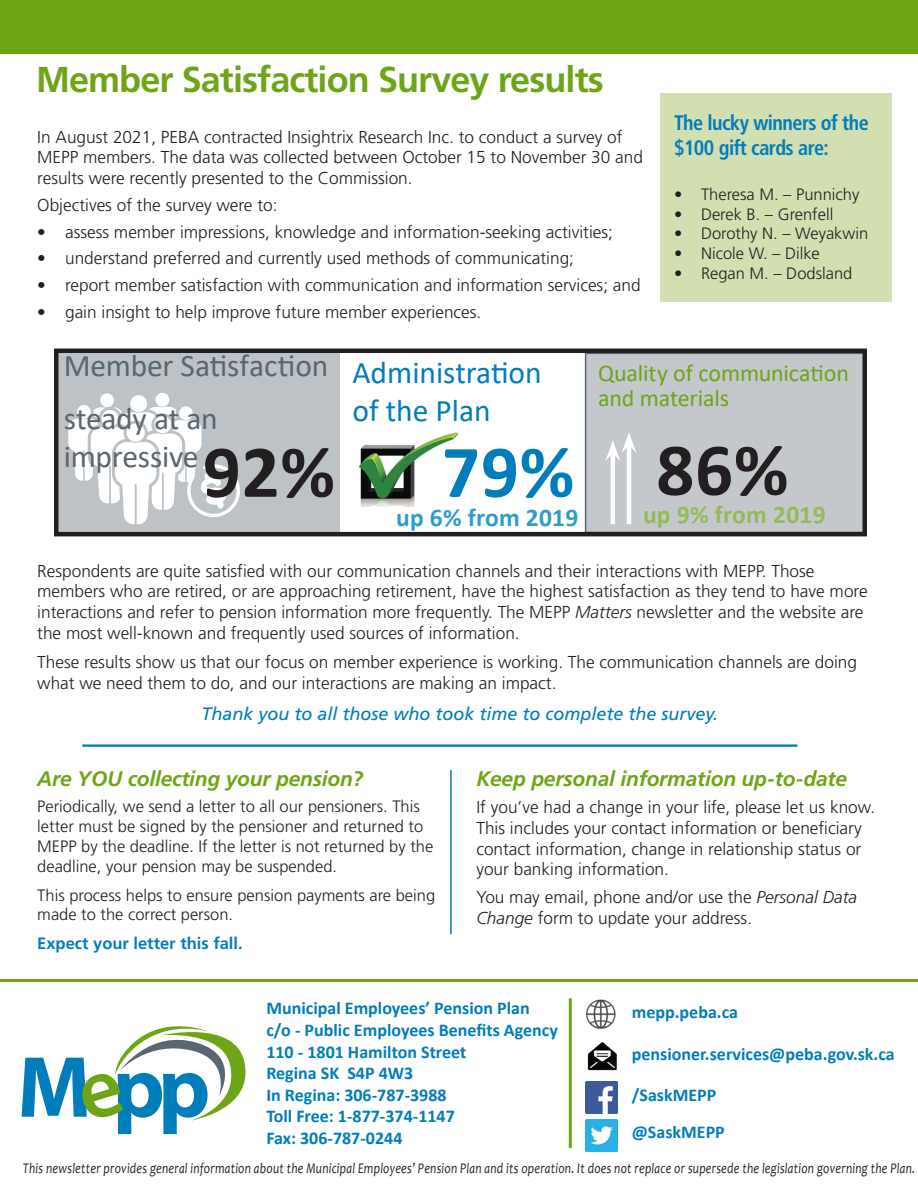
<style>
.page{position:relative;width:918px;height:1188px;background:#fff}
.page>*{position:absolute;margin:0;border:0;box-sizing:border-box;transform-origin:0 0}
.Paragraph_text{font:700 75px "Calibri";color:#231f20}
.Paragraph_text-2{font:700 75px "Calibri";color:#007dbb}
.t1{font:700 36px "Frutiger LT Std";letter-spacing:-.025em;color:#6ea516}
.Paragraph_text-3{font:31.5px/37.8px "Calibri";letter-spacing:-.01em;color:#5a6670}
.Main_Title{font:31.5px "Calibri";color:#007dbb}
.Paragraph_text-4{font:700 25.5px "Calibri";letter-spacing:.01em;color:#95bb59}
.Paragraph_text-5{font:700 25.5px "Calibri";letter-spacing:.01em;color:#2f9ccb}
.Paragraph_text-6{font:24px/25.5px "Calibri";letter-spacing:-.01em;color:#6ea516}
.Body_Text{font:italic 700 21px "Frutiger LT Std";letter-spacing:-.01em;color:#6ea516}
.t2{font:700 condensed 21px/25.2px "Frutiger LT Std";letter-spacing:-.025em;color:#007dbb;scale:.96 1}
.t3{font:700 18px "Calibri";color:#007dbb}
.t4{font:italic 18px "Frutiger LT Std";color:#007dbb}
.Body_Text-2{font:300 17.25px/20.7px "Frutiger LT Std";color:#231f20}
.Body_Text-3{font:300 16.5px/19.8px "Frutiger LT Std";color:#231f20}
.Body_Text-4{font:700 16.5px "Frutiger LT Std";color:#007dbb}
.t5{font:italic 14.85px "Candara";letter-spacing:.02em;color:#231f20;scale:.8 1}
.s1{font-style:italic}
</style>
<div class="page">
<svg style="left:22px;top:1026px;width:224px;height:108px"></svg>
<hr style="left:0;top:979px;width:918px;height:3px;background:#6ea516">
<hr style="left:569px;top:998px;width:3px;height:150px;background:#6ea516">
<img style="left:586px;top:999px;width:30px;height:30px">
<img style="left:587px;top:1042px;width:30px;height:28px">
<img style="left:585px;top:1119px;width:32px;height:33px">
<img style="left:585px;top:1082px;width:32px;height:32px">
<div style="left:661px;top:94px;width:231px;height:208px;background:#d1dfb1"></div>
<div style="left:585px;top:353px;width:281px;height:180px;background:#c4c7cb"></div>
<div style="left:56px;top:350px;width:284px;height:185px;background:#bdc2c6"></div>
<svg style="left:68px;top:393px;width:172px;height:131px"></svg>
<div style="left:54px;top:349px;width:813px;height:187px;border:4px solid #231f20"></div>
<img style="left:360px;top:432px;width:98px;height:74px">
<hr style="left:611px;top:453px;width:4px;height:71px;background:#fff">
<hr style="left:627px;top:445px;width:4px;height:79px;background:#fff">
<svg style="left:605px;top:433px;width:32px;height:28px"></svg>
<div style="left:82px;top:744px;width:715px;height:3px;border:2px solid #007dbb"></div>
<hr style="left:450px;top:770px;width:2px;height:164px;background:#007dbb">
<div style="left:0;top:0;width:918px;height:54px;background:#6ea516"></div>
<p class="t1" style="left:36px;top:58px;width:569px">Member Satisfaction Survey results</p>
<p class="Body_Text-2" style="left:37px;top:127px;width:607px">In August 2021, PEBA contracted Insightrix Research Inc. to conduct a survey of<br>MEPP members. The data was collected between October 15 to November 30 and results were recently presented to the Commission.</p>
<p class="Body_Text-2" style="left:37px;top:195px;width:242px">Objectives of the survey were to:</p>
<p class="Body_Text-2" style="left:37px;top:222px;width:577px">• assess member impressions, knowledge and information-seeking activities;</p>
<p class="Body_Text-2" style="left:37px;top:248px;width:538px">• understand preferred and currently used methods of communicating;</p>
<p class="Body_Text-2" style="left:37px;top:275px;width:605px">• report member satisfaction with communication and information services; and</p>
<p class="Body_Text-2" style="left:37px;top:302px;width:446px">• gain insight to help improve future member experiences.</p>
<p class="t2" style="left:674px;top:110px;width:204px">The lucky winners of the $100 gift cards are:</p>
<p class="Body_Text-3" style="left:674px;top:185px;width:187px">• Theresa M. – Punnichy</p>
<p class="Body_Text-3" style="left:674px;top:204px;width:161px">• Derek B. – Grenfell</p>
<p class="Body_Text-3" style="left:674px;top:224px;width:196px">• Dorothy N. – Weyakwin</p>
<p class="Body_Text-3" style="left:674px;top:244px;width:147px">• Nicole W. – Dilke</p>
<p class="Body_Text-3" style="left:674px;top:264px;width:180px">• Regan M. – Dodsland</p>
<p class="Paragraph_text-3" style="left:64px;top:346px;width:266px">Member Satisfaction</p>
<p class="Paragraph_text-3" style="left:64px;top:399px;width:155px">steady at an impressive</p>
<p class="Main_Title" style="left:352px;top:351px;width:191px">Administration</p>
<p class="Main_Title" style="left:352px;top:388px;width:140px">of the Plan</p>
<p class="Paragraph_text" style="left:203px;top:419px;width:134px">92%</p>
<p class="Paragraph_text-2" style="left:442px;top:419px;width:134px">79%</p>
<p class="Paragraph_text-5" style="left:396px;top:499px;width:184px">up 6% from 2019</p>
<p class="Paragraph_text-6" style="left:598px;top:359px;width:252px">Quality of communication and materials</p>
<p class="Paragraph_text" style="left:656px;top:417px;width:134px">86%</p>
<p class="Paragraph_text-4" style="left:643px;top:496px;width:184px">up 9% from 2019</p>
<p class="Body_Text-2" style="left:37px;top:561px;width:832px">Respondents are quite satisfied with our communication channels and their interactions with MEPP. Those members who are retired, or are approaching retirement, have the highest satisfaction as they tend to have more interactions and refer to pension information more frequently. The MEPP <span class="s1">Matters</span> newsletter and the website are the most well-known and frequently used sources of information.</p>
<p class="Body_Text-2" style="left:37px;top:652px;width:821px">These results show us that our focus on member experience is working. The communication channels are doing what we need them to do, and our interactions are making an impact.</p>
<p class="t4" style="left:201px;top:703px;width:518px">Thank you to all those who took time to complete the survey.</p>
<p class="Body_Text" style="left:37px;top:766px;width:328px">Are YOU collecting your pension?</p>
<p class="Body_Text-3" style="left:37px;top:797px;width:398px">Periodically, we send a letter to all our pensioners. This letter must be signed by the pensioner and returned to MEPP by the deadline. If the letter is not returned by the deadline, your pension may be suspended.</p>
<p class="Body_Text-3" style="left:37px;top:885px;width:399px">This process helps to ensure pension payments are being made to the correct person.</p>
<p class="Body_Text-4" style="left:37px;top:934px;width:207px">Expect your letter this fall.</p>
<p class="Body_Text" style="left:476px;top:766px;width:372px">Keep personal information up-to-date</p>
<p class="Body_Text-2" style="left:476px;top:797px;width:400px">If you’ve had a change in your life, please let us know.<br>This includes your contact information or beneficiary contact information, change in relationship status or your banking information.</p>
<p class="Body_Text-2" style="left:476px;top:887px;width:382px">You may email, phone and/or use the <span class="s1">Personal Data<br>Change</span> form to update your address.</p>
<p class="t3" style="left:266px;top:996px;width:265px">Municipal Employees’ Pension Plan</p>
<p class="t3" style="left:266px;top:1017px;width:293px">c/o - Public Employees Benefits Agency</p>
<p class="t3" style="left:266px;top:1039px;width:201px">110 - 1801 Hamilton Street</p>
<p class="t3" style="left:266px;top:1061px;width:148px">Regina SK S4P 4W3</p>
<p class="t3" style="left:266px;top:1082px;width:182px">In Regina: 306-787-3988</p>
<p class="t3" style="left:266px;top:1104px;width:190px">Toll Free: 1-877-374-1147</p>
<p class="t3" style="left:266px;top:1125px;width:138px">Fax: 306-787-0244</p>
<p class="t3" style="left:632px;top:999px;width:108px">mepp.peba.ca</p>
<p class="t3" style="left:632px;top:1041px;width:264px">pensioner.services@peba.gov.sk.ca</p>
<p class="t3" style="left:632px;top:1083px;width:86px">/SaskMEPP</p>
<p class="t3" style="left:632px;top:1119px;width:95px">@SaskMEPP</p>
<p class="t5" style="left:23px;top:1158px;width:1117px">This newsletter provides general information about the Municipal Employees’ Pension Plan and its operation. It does not replace or supersede the legislation governing the Plan.</p>
</div>
